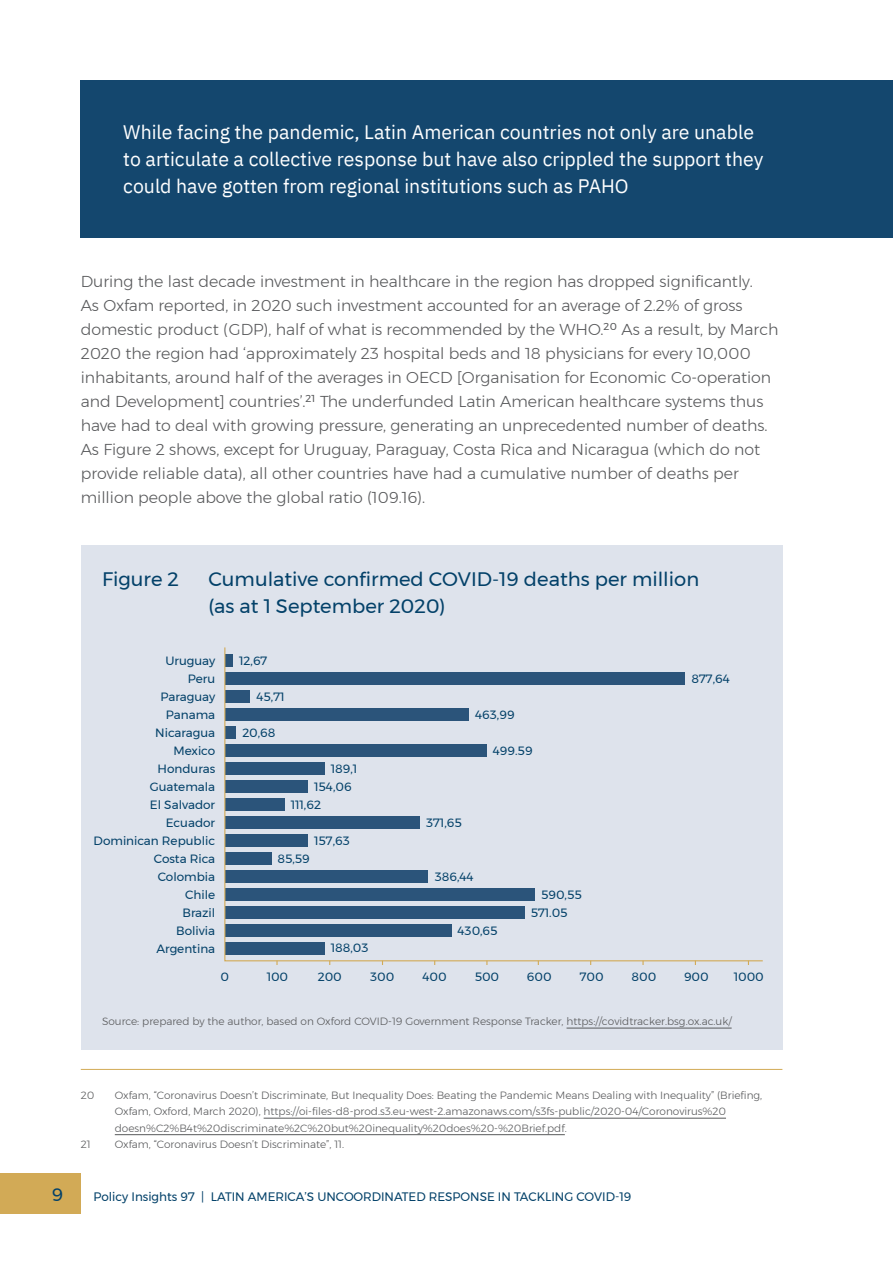
<style>
.page{position:relative;width:893px;height:1263px;background:#fff}
.page>*{position:absolute;margin:0;border:0;box-sizing:border-box;transform-origin:0 0}
.t1{font:19.5px/27px "IBM Plex Sans";color:#fff}
.t2{font:19.5px/27px "Montserrat";color:#034169}
.t3{font:18px "Montserrat";color:#034169}
.t4{font:300 15.75px/24px "Montserrat";color:#58595b}
.t5{font:12.3px "Montserrat";color:#034169}
.t6{font:12px/18px "Montserrat";color:#034169;text-align:right}
.t7{font:300 10.5px/16.5px "Montserrat";color:#58595b}
</style>
<div class="page">
<div style="left:0;top:1172px;width:81px;height:41px;background:#d2aa56"></div>
<hr style="left:81px;top:1069px;width:701px;height:1px;background:#d2aa56">
<hr style="left:264px;top:1118px;width:462px;height:1px;background:#58595b">
<hr style="left:115px;top:1134px;width:450px;height:1px;background:#58595b">
<div style="left:81px;top:81px;width:812px;height:157px;background:#14476e"></div>
<div style="left:81px;top:545px;width:701px;height:505px;background:#dee3ec"></div>
<hr style="left:566px;top:1028px;width:166px;height:1px;background:#58595b">
<svg style="left:224px;top:647px;width:539px;height:315px"></svg>
<p class="t1" style="left:123px;top:116px;width:642px">While facing the pandemic, Latin American countries not only are unable to articulate a collective response but have also crippled the support they could have gotten from regional institutions such as PAHO</p>
<p class="t4" style="left:81px;top:270px;width:699px">During the last decade investment in healthcare in the region has dropped significantly.<br>As Oxfam reported, in 2020 such investment accounted for an average of 2.2% of gross domestic product (GDP), half of what is recommended by the WHO.<sup>20</sup> As a result, by March 2020 the region had ‘approximately 23 hospital beds and 18 physicians for every 10,000 inhabitants, around half of the averages in OECD [Organisation for Economic Co-operation and Development] countries’.<sup>21</sup> The underfunded Latin American healthcare systems thus have had to deal with growing pressure, generating an unprecedented number of deaths.<br>As Figure 2 shows, except for Uruguay, Paraguay, Costa Rica and Nicaragua (which do not provide reliable data), all other countries have had a cumulative number of deaths per million people above the global ratio (109.16).</p>
<p class="t2" style="left:102px;top:565px;width:78px">Figure 2</p>
<p class="t2" style="left:208px;top:565px;width:492px">Cumulative confirmed COVID-19 deaths per million (as at 1 September 2020)</p>
<p class="t6" style="left:165px;top:652px;width:51px">Uruguay</p>
<p class="t6" style="left:239px;top:652px;width:30px">12,67</p>
<p class="t6" style="left:188px;top:670px;width:29px">Peru</p>
<p class="t6" style="left:691px;top:670px;width:40px">877,64</p>
<p class="t6" style="left:161px;top:688px;width:56px">Paraguay</p>
<p class="t6" style="left:256px;top:688px;width:30px">45,71</p>
<p class="t6" style="left:166px;top:706px;width:51px">Panama</p>
<p class="t6" style="left:475px;top:706px;width:41px">463,99</p>
<p class="t6" style="left:155px;top:724px;width:61px">Nicaragua</p>
<p class="t6" style="left:242px;top:724px;width:35px">20,68</p>
<p class="t6" style="left:174px;top:742px;width:43px">Mexico</p>
<p class="t6" style="left:493px;top:742px;width:41px">499.59</p>
<p class="t6" style="left:158px;top:760px;width:59px">Honduras</p>
<p class="t6" style="left:150px;top:778px;width:67px">Guatemala</p>
<p class="t6" style="left:150px;top:796px;width:67px">El Salvador</p>
<p class="t6" style="left:331px;top:760px;width:28px">189,1</p>
<p class="t6" style="left:314px;top:778px;width:39px">154,06</p>
<p class="t6" style="left:291px;top:795px;width:32px">111,62</p>
<p class="t6" style="left:166px;top:814px;width:51px">Ecuador</p>
<p class="t6" style="left:426px;top:813px;width:37px">371,65</p>
<p class="t6" style="left:94px;top:832px;width:123px">Dominican Republic</p>
<p class="t6" style="left:314px;top:831px;width:37px">157,63</p>
<p class="t6" style="left:154px;top:850px;width:63px">Costa Rica</p>
<p class="t6" style="left:277px;top:849px;width:34px">85,59</p>
<p class="t6" style="left:158px;top:868px;width:59px">Colombia</p>
<p class="t6" style="left:435px;top:867px;width:40px">386,44</p>
<p class="t6" style="left:185px;top:886px;width:32px">Chile</p>
<p class="t6" style="left:156px;top:904px;width:60px">Brazil<br>Bolivia<br>Argentina</p>
<p class="t6" style="left:331px;top:939px;width:39px">188,03</p>
<p class="t6" style="left:458px;top:921px;width:42px">430,65</p>
<p class="t6" style="left:531px;top:885px;width:53px;text-align:left;text-indent:10px">590,55<br>571.05</p>
<p class="t6" style="left:220px;top:967px;width:10px">0</p>
<p class="t6" style="left:267px;top:967px;width:23px">100</p>
<p class="t6" style="left:318px;top:967px;width:25px">200</p>
<p class="t6" style="left:370px;top:967px;width:26px">300</p>
<p class="t6" style="left:422px;top:967px;width:26px">400</p>
<p class="t6" style="left:475px;top:967px;width:26px">500</p>
<p class="t6" style="left:527px;top:967px;width:26px">600</p>
<p class="t6" style="left:580px;top:967px;width:25px">700</p>
<p class="t6" style="left:632px;top:967px;width:26px">800</p>
<p class="t6" style="left:684px;top:967px;width:26px">900</p>
<p class="t6" style="left:734px;top:967px;width:32px">1000</p>
<p class="t7" style="left:102px;top:1013px;width:631px">Source: prepared by the author, based on Oxford COVID-19 Government Response Tracker, https://covidtracker.bsg.ox.ac.uk/</p>
<p class="t7" style="left:81px;top:1086px;width:15px">20</p>
<p class="t7" style="left:115px;top:1086px;width:649px">Oxfam, “Coronavirus Doesn’t Discriminate, But Inequality Does: Beating the Pandemic Means Dealing with Inequality” (Briefing,<br>Oxfam, Oxford, March 2020), https://oi-files-d8-prod.s3.eu-west-2.amazonaws.com/s3fs-public/2020-04/Coronovirus%20 doesn%C2%B4t%20discriminate%2C%20but%20inequality%20does%20-%20Brief.pdf.</p>
<p class="t7" style="left:81px;top:1136px;width:11px">21</p>
<p class="t7" style="left:115px;top:1136px;width:231px">Oxfam, “Coronavirus Doesn’t Discriminate”, 11.</p>
<p class="t3" style="left:52px;top:1181px;width:13px">9</p>
<p class="t5" style="left:94px;top:1187px;width:539px">Policy Insights 97 | LATIN AMERICA’S UNCOORDINATED RESPONSE IN TACKLING COVID-19</p>
</div>
